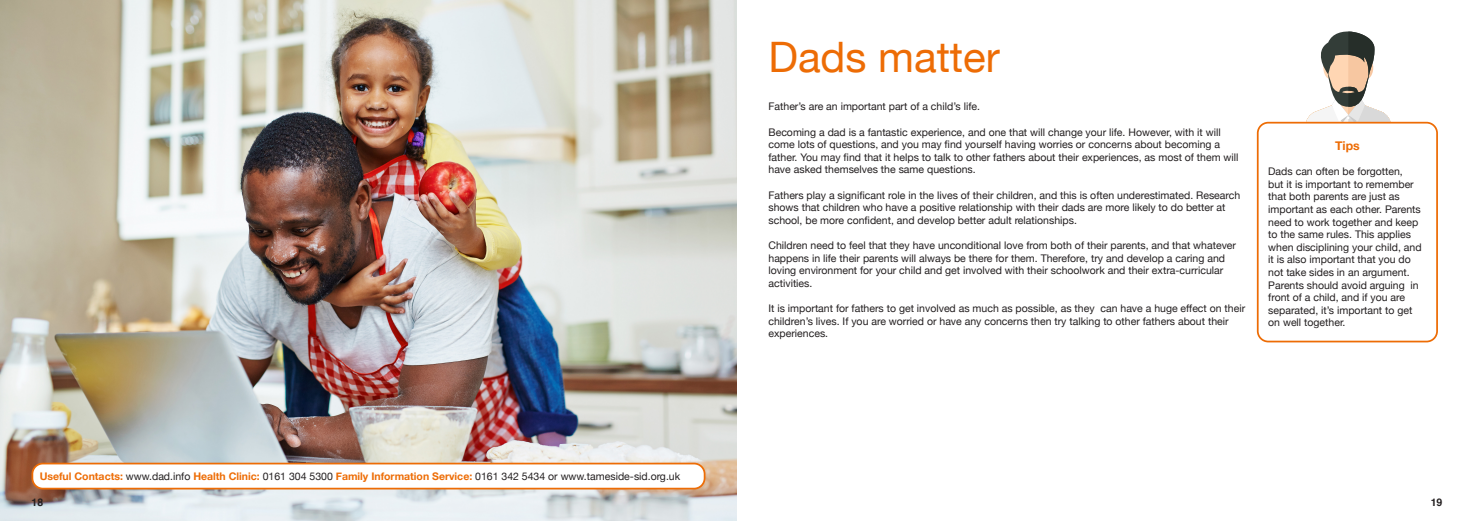
<style>
.page{position:relative;width:1474px;height:521px;background:#fff}
.page>*{position:absolute;margin:0;border:0;box-sizing:border-box;transform-origin:0 0}
.t1{font:42px "Helvetica Neue";color:#ed6c05}
.t2{font:700 12.25px "Helvetica Neue";color:#ed6c05}
.t3{font:10.5px/12.6px "Helvetica Neue";color:#231f20}
.t4{font:700 10.5px "Helvetica";color:#231f20}
.s1{font-weight:700;color:#ed6c05}
</style>
<div class="page">
<img style="left:0;top:0;width:737px;height:521px">
<svg style="left:1298px;top:31px;width:98px;height:91px"></svg>
<div style="left:1256px;top:122px;width:181px;height:220px;border:2px solid #ed6c05;border-radius:10px"></div>
<div style="left:32px;top:463px;width:672px;height:25px;background:#fff;border-radius:10px"></div>
<div style="left:32px;top:463px;width:673px;height:26px;border:2px solid #ed6c05;border-radius:10px"></div>
<p class="t3" style="left:40px;top:470px;width:642px"><span class="s1">Useful Contacts:</span> www.dad.info <span class="s1">Health Clinic:</span> 0161 304 5300 <span class="s1">Family Information Service:</span> 0161 342 5434 or www.tameside-sid.org.uk</p>
<p class="t1" style="left:768px;top:26px;width:233px">Dads matter</p>
<p class="t3" style="left:768px;top:101px;width:213px">Father’s are an important part of a child’s life.</p>
<p class="t3" style="left:768px;top:126px;width:471px">Becoming a dad is a fantastic experience, and one that will change your life. However, with it will come lots of questions, and you may find yourself having worries or concerns about becoming a father. You may find that it helps to talk to other fathers about their experiences, as most of them will have asked themselves the same questions.</p>
<p class="t3" style="left:768px;top:189px;width:473px">Fathers play a significant role in the lives of their children, and this is often underestimated. Research shows that children who have a positive relationship with their dads are more likely to do better at school, be more confident, and develop better adult relationships.</p>
<p class="t3" style="left:768px;top:240px;width:469px">Children need to feel that they have unconditional love from both of their parents, and that whatever happens in life their parents will always be there for them. Therefore, try and develop a caring and loving environment for your child and get involved with their schoolwork and their extra-curricular activities.</p>
<p class="t3" style="left:768px;top:303px;width:478px">It is important for fathers to get involved as much as possible, as they can have a huge effect on their children’s lives. If you are worried or have any concerns then try talking to other fathers about their experiences.</p>
<p class="t2" style="left:1334px;top:136px;width:26px">Tips</p>
<p class="t3" style="left:1268px;top:166px;width:155px">Dads can often be forgotten,<br>but it is important to remember that both parents are just as important as each other. Parents need to work together and keep to the same rules. This applies when disciplining your child, and it is also important that you do not take sides in an argument.<br>Parents should avoid arguing in front of a child, and if you are separated, it’s important to get on well together.</p>
<p class="t4" style="left:32px;top:494px;width:13px">18</p>
<p class="t4" style="left:1430px;top:494px;width:13px">19</p>
</div>
